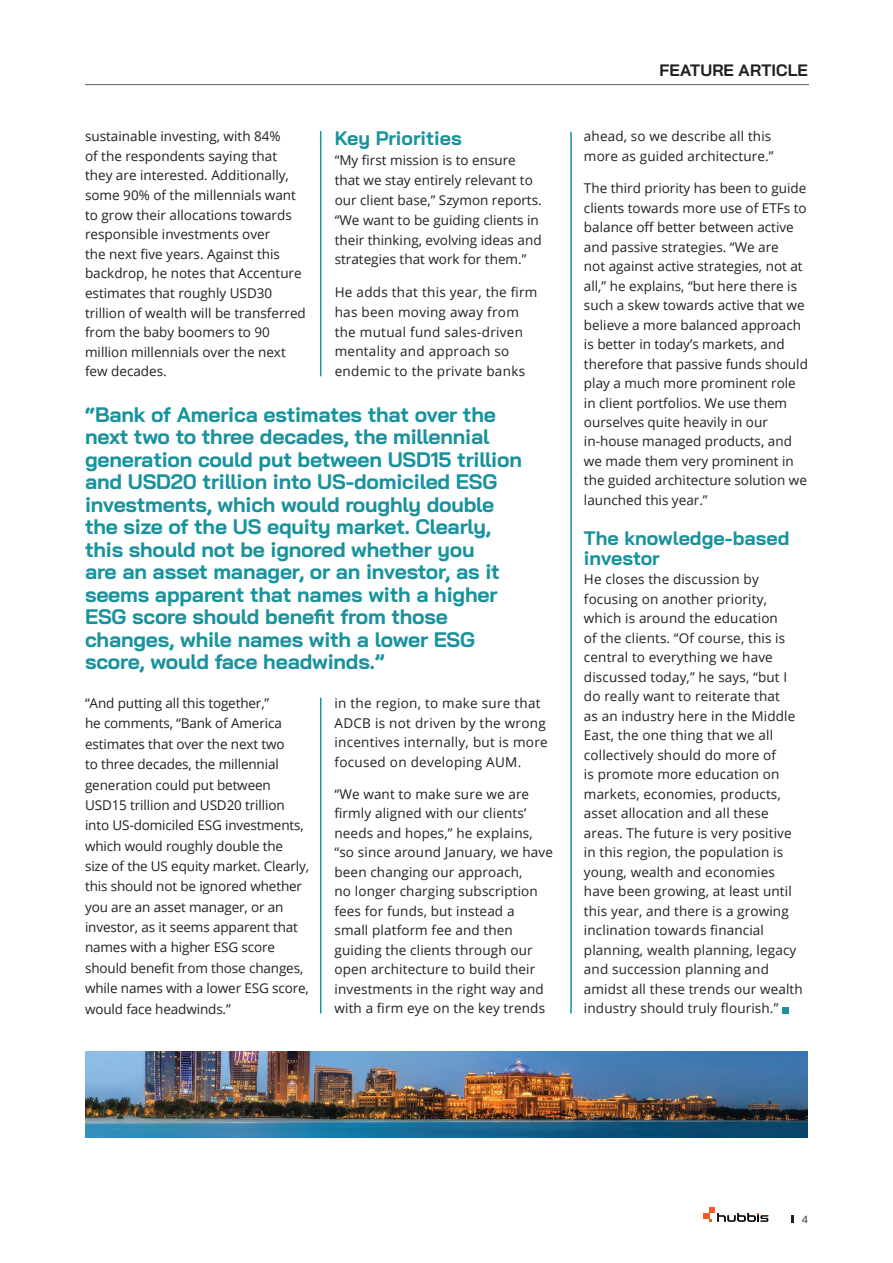
<style>
.page{position:relative;width:893px;height:1263px;background:#fff}
.page>*{position:absolute;margin:0;border:0;box-sizing:border-box;transform-origin:0 0}
.t1{font:700 21px/22.5px "Bai Jamjuree";letter-spacing:-.01em;color:#18929c}
.t2{font:700 19.5px/19.5px "Bai Jamjuree";color:#18929c}
.t3{font:700 16.5px "Bai Jamjuree";letter-spacing:.005em;color:#231f20}
.t4{font:13.5px/19.5px "Open Sans";color:#231f20}
.t5{font:13.5px/19.8px "Open Sans";letter-spacing:.02em;color:#231f20}
.t6{font:10.5px "Bai Jamjuree";color:#231f20}
</style>
<div class="page">
<svg style="left:703px;top:1207px;width:65px;height:15px"></svg>
<svg style="left:791px;top:1215px;width:3px;height:8px"></svg>
<hr style="left:320px;top:131px;width:1px;height:245px;background:#18929c">
<hr style="left:570px;top:132px;width:2px;height:881px;background:#18929c">
<hr style="left:320px;top:698px;width:1px;height:315px;background:#18929c">
<div style="left:782px;top:1007px;width:7px;height:6px;background:#18929c"></div>
<img style="left:85px;top:1052px;width:723px;height:85px">
<hr style="left:85px;top:84px;width:724px;height:1px;background:#57585a">
<p class="t4" style="left:85px;top:126px;width:222px">sustainable investing, with 84%<br>of the respondents saying that they are interested. Additionally, some 90% of the millennials want to grow their allocations towards responsible investments over<br>the next five years. Against this backdrop, he notes that Accenture estimates that roughly USD30 trillion of wealth will be transferred from the baby boomers to 90 million millennials over the next few decades.</p>
<h2 class="t2" style="left:335px;top:129px;width:129px">Key Priorities</h2>
<p class="t4" style="left:335px;top:150px;width:209px">“My first mission is to ensure that we stay entirely relevant to our client base,” Szymon reports. “We want to be guiding clients in their thinking, evolving ideas and strategies that work for them.”</p>
<p class="t5" style="left:335px;top:282px;width:204px">He adds that this year, the firm has been moving away from the mutual fund sales-driven mentality and approach so endemic to the private banks</p>
<p class="t1" style="left:85px;top:403px;width:438px">“Bank of America estimates that over the next two to three decades, the millennial generation could put between USD15 trillion and USD20 trillion into US-domiciled ESG investments, which would roughly double the size of the US equity market. Clearly, this should not be ignored whether you<br>are an asset manager, or an investor, as it seems apparent that names with a higher ESG score should benefit from those changes, while names with a lower ESG score, would face headwinds.”</p>
<p class="t4" style="left:85px;top:693px;width:225px;line-height:20.4px">“And putting all this together,”<br>he comments, “Bank of America estimates that over the next two<br>to three decades, the millennial generation could put between<br>USD15 trillion and USD20 trillion into US-domiciled ESG investments, which would roughly double the size of the US equity market. Clearly, this should not be ignored whether you are an asset manager, or an investor, as it seems apparent that names with a higher ESG score should benefit from those changes, while names with a lower ESG score, would face headwinds.”</p>
<p class="t5" style="left:334px;top:693px;width:215px">in the region, to make sure that<br>ADCB is not driven by the wrong incentives internally, but is more focused on developing AUM.</p>
<p class="t4" style="left:334px;top:784px;width:220px">“We want to make sure we are firmly aligned with our clients’ needs and hopes,” he explains, “so since around January, we have been changing our approach,<br>no longer charging subscription fees for funds, but instead a<br>small platform fee and then guiding the clients through our open architecture to build their investments in the right way and with a firm eye on the key trends</p>
<p class="t3" style="left:659px;top:61px;width:150px">FEATURE ARTICLE</p>
<p class="t4" style="left:584px;top:126px;width:191px">ahead, so we describe all this more as guided architecture.”</p>
<p class="t4" style="left:584px;top:178px;width:225px">The third priority has been to guide clients towards more use of ETFs to balance off better between active and passive strategies. “We are<br>not against active strategies, not at all,” he explains, “but here there is such a skew towards active that we believe a more balanced approach is better in today’s markets, and therefore that passive funds should play a much more prominent role in client portfolios. We use them ourselves quite heavily in our in-house managed products, and we made them very prominent in the guided architecture solution we launched this year.”</p>
<h2 class="t2" style="left:584px;top:529px;width:207px">The knowledge-based investor</h2>
<p class="t4" style="left:584px;top:569px;width:220px">He closes the discussion by focusing on another priority, which is around the education<br>of the clients. “Of course, this is central to everything we have discussed today,” he says, “but I do really want to reiterate that<br>as an industry here in the Middle<br>East, the one thing that we all collectively should do more of<br>is promote more education on markets, economies, products, asset allocation and all these areas. The future is very positive in this region, the population is young, wealth and economies have been growing, at least until this year, and there is a growing inclination towards financial planning, wealth planning, legacy and succession planning and amidst all these trends our wealth industry should truly flourish.”</p>
<p class="t6" style="left:802px;top:1210px;width:8px">4</p>
</div>
